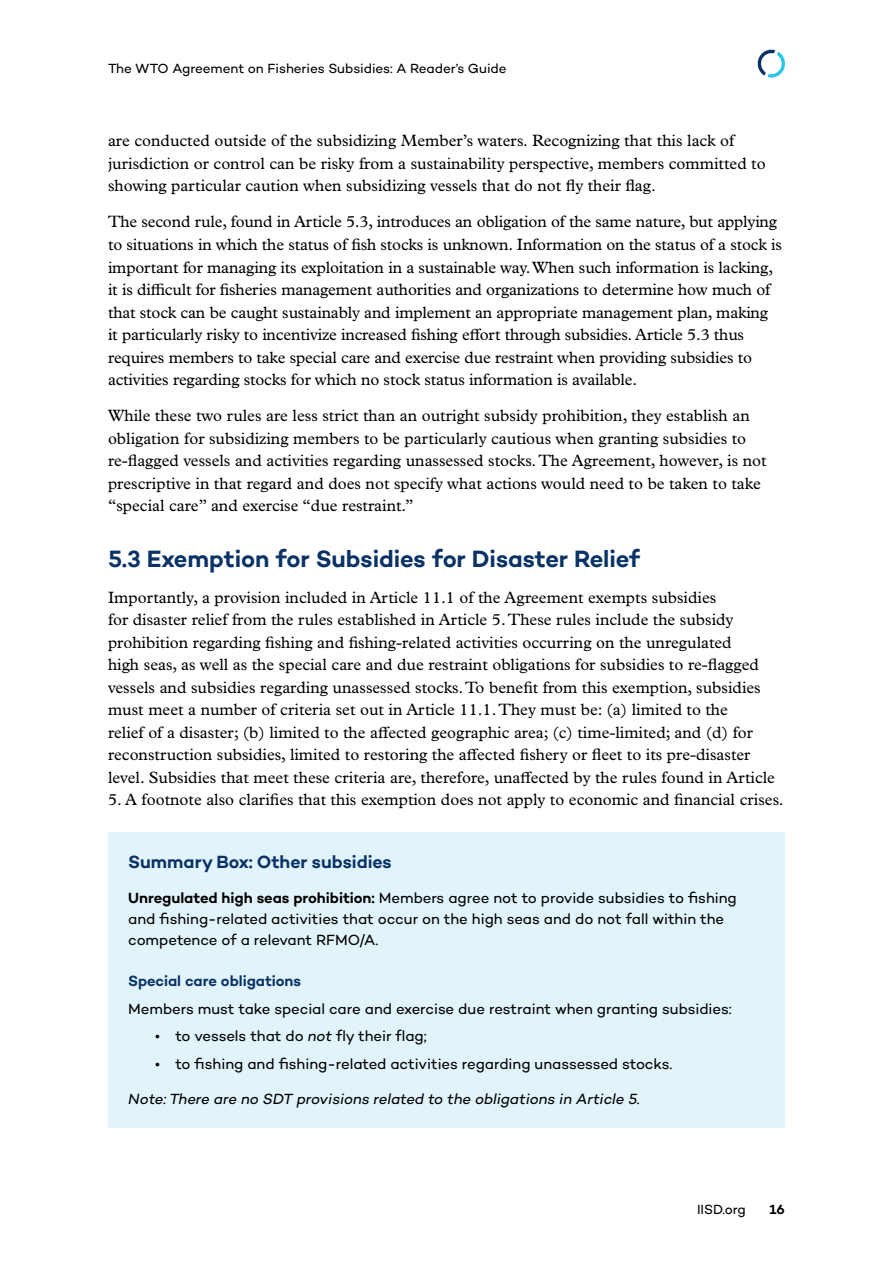
<style>
.page{position:relative;width:893px;height:1263px;background:#fff}
.page>*{position:absolute;margin:0;border:0;box-sizing:border-box;transform-origin:0 0}
.t1{font:600 24px "Campton";letter-spacing:-.005em;color:#093266}
.t2{font:600 18px "Campton";letter-spacing:-.005em;color:#093266}
.t3{font:16.5px/22.5px "Plantin MT Pro";color:#000}
.Paragraph{font:15px/21px "Campton";letter-spacing:-.005em;color:#000}
.Paragraph_Last__end{font:italic 15px "Campton";letter-spacing:-.005em;color:#000}
.t4{font:600 15px "Campton";letter-spacing:-.005em;color:#093266}
.t5{font:13.5px "Campton";letter-spacing:-.005em;color:#000}
.t6{font:600 13.5px "Campton";color:#000}
.s1{font-weight:600}
.s2{font-style:italic}
</style>
<div class="page">
<svg style="left:757px;top:49px;width:28px;height:29px"></svg>
<div style="left:108px;top:832px;width:677px;height:61px;background:#e2f4fb"></div>
<div style="left:108px;top:869px;width:677px;height:99px;background:#e2f4fb"></div>
<div style="left:108px;top:952px;width:677px;height:58px;background:#e2f4fb"></div>
<div style="left:108px;top:1008px;width:677px;height:57px;background:#e2f4fb"></div>
<div style="left:108px;top:1035px;width:677px;height:58px;background:#e2f4fb"></div>
<div style="left:108px;top:1070px;width:677px;height:57px;background:#e2f4fb"></div>
<p class="t5" style="left:108px;top:60px;width:400px">The WTO Agreement on Fisheries Subsidies: A Reader’s Guide</p>
<p class="t3" style="left:108px;top:130px;width:659px">are conducted outside of the subsidizing Member’s waters. Recognizing that this lack of jurisdiction or control can be risky from a sustainability perspective, members committed to showing particular caution when subsidizing vessels that do not fly their flag.</p>
<p class="t3" style="left:108px;top:211px;width:675px">The second rule, found in Article 5.3, introduces an obligation of the same nature, but applying to situations in which the status of fish stocks is unknown. Information on the status of a stock is important for managing its exploitation in a sustainable way. When such information is lacking, it is difficult for fisheries management authorities and organizations to determine how much of that stock can be caught sustainably and implement an appropriate management plan, making it particularly risky to incentivize increased fishing effort through subsidies. Article 5.3 thus requires members to take special care and exercise due restraint when providing subsidies to activities regarding stocks for which no stock status information is available.</p>
<p class="t3" style="left:108px;top:404px;width:660px">While these two rules are less strict than an outright subsidy prohibition, they establish an obligation for subsidizing members to be particularly cautious when granting subsidies to re-flagged vessels and activities regarding unassessed stocks. The Agreement, however, is not prescriptive in that regard and does not specify what actions would need to be taken to take “special care” and exercise “due restraint.”</p>
<h2 class="t1" style="left:108px;top:543px;width:533px">5.3 Exemption for Subsidies for Disaster Relief</h2>
<p class="t3" style="left:108px;top:586px;width:668px">Importantly, a provision included in Article 11.1 of the Agreement exempts subsidies<br>for disaster relief from the rules established in Article 5. These rules include the subsidy prohibition regarding fishing and fishing-related activities occurring on the unregulated<br>high seas, as well as the special care and due restraint obligations for subsidies to re-flagged vessels and subsidies regarding unassessed stocks. To benefit from this exemption, subsidies must meet a number of criteria set out in Article 11.1. They must be: (a) limited to the<br>relief of a disaster; (b) limited to the affected geographic area; (c) time-limited; and (d) for reconstruction subsidies, limited to restoring the affected fishery or fleet to its pre-disaster level. Subsidies that meet these criteria are, therefore, unaffected by the rules found in Article</p>
<p class="t3" style="left:108px;top:788px;width:677px">5. A footnote also clarifies that this exemption does not apply to economic and financial crises.</p>
<h1 class="t2" style="left:128px;top:850px;width:265px">Summary Box: Other subsidies</h1>
<p class="Paragraph" style="left:128px;top:887px;width:610px"><span class="s1">Unregulated high seas prohibition:</span> Members agree not to provide subsidies to fishing and fishing-related activities that occur on the high seas and do not fall within the competence of a relevant RFMO/A.</p>
<h2 class="t4" style="left:128px;top:971px;width:174px">Special care obligations</h2>
<p class="Paragraph" style="left:128px;top:998px;width:605px">Members must take special care and exercise due restraint when granting subsidies:</p>
<p class="Paragraph" style="left:155px;top:1025px;width:273px">• to vessels that do <span class="s2">not</span> fly their flag;</p>
<p class="Paragraph" style="left:155px;top:1053px;width:519px">• to fishing and fishing-related activities regarding unassessed stocks.</p>
<p class="Paragraph_Last__end" style="left:128px;top:1089px;width:513px">Note: There are no SDT provisions related to the obligations in Article 5.</p>
<p class="t5" style="left:697px;top:1201px;width:50px">IISD.org</p>
<p class="t6" style="left:769px;top:1201px;width:17px">16</p>
</div>
